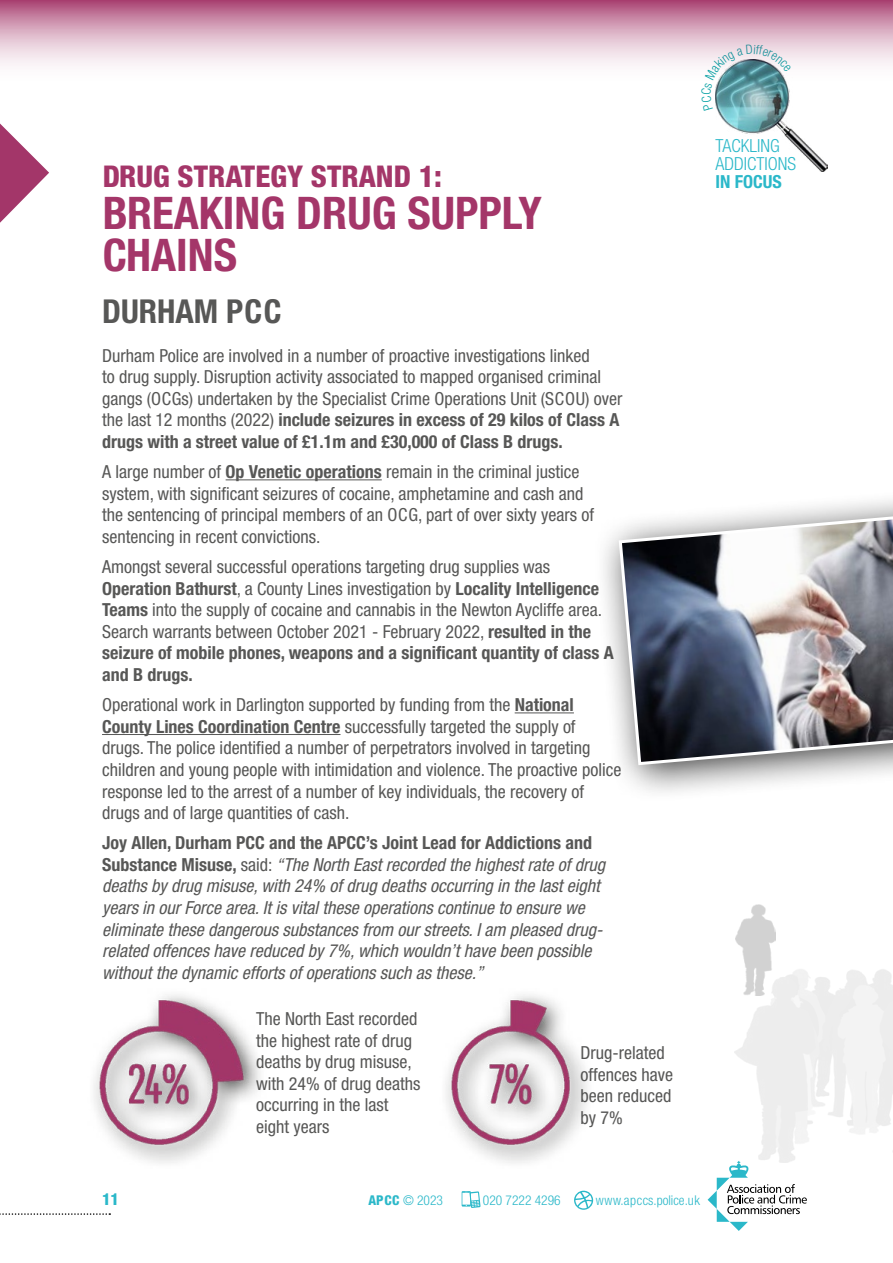
<style>
.page{position:relative;width:893px;height:1263px;background:#fff}
.page>*{position:absolute;margin:0;border:0;box-sizing:border-box;transform-origin:0 0}
.t1{font:700 condensed 45px/42px "Helvetica Neue LT Std";color:#a43669}
.PCC_Heading{font:700 condensed 33px "Helvetica Neue LT Std";color:#575756}
.t2{font:800 condensed 30px "Helvetica Neue LT Std";color:#a43669}
.body{font:condensed 18px/21.6px "Helvetica Neue LT Std";color:#575756}
.body-2{font:italic condensed 18px/21.6px "Helvetica Neue LT Std";color:#575756}
.t3{font:300 condensed 18px/18px "Helvetica Neue LT Std";color:#2bb8c9}
.t4{font:700 condensed 18px "Helvetica Neue LT Std";color:#2bb8c9}
.t5{font:800 condensed 16.5px "Helvetica Neue LT Std";color:#2bb8c9}
.t6{font:300 condensed 13.5px "Helvetica Neue LT Std";color:#2bb8c9}
.t7{font:300 condensed 13.5px "Helvetica Neue LT Std";letter-spacing:.02em;color:#2bb8c9}
.s1{font-weight:700}
.s2{font-weight:700;font-style:normal}
.s3{font-style:normal}
.s4{font-weight:800}
</style>
<div class="page">
<svg style="left:0;top:1213px;width:110px;height:2px"></svg>
<svg style="left:708px;top:1162px;width:99px;height:69px"></svg>
<svg style="left:574px;top:1191px;width:19px;height:19px"></svg>
<svg style="left:462px;top:1191px;width:19px;height:17px"></svg>
<img style="left:718px;top:111px;width:109px;height:60px">
<img style="left:736px;top:905px;width:40px;height:60px">
<img style="left:734px;top:965px;width:159px;height:197px">
<hr style="left:226px;top:479px;width:156px;height:1px;background:#575756">
<hr style="left:515px;top:712px;width:59px;height:1px;background:#575756">
<hr style="left:102px;top:734px;width:238px;height:1px;background:#575756">
<div style="left:593px;top:485px;width:300px;height:318px;background:#000;opacity:.75"></div>
<img style="left:617px;top:509px;width:276px;height:258px">
<img style="left:94px;top:995px;width:167px;height:168px">
<img style="left:446px;top:994px;width:142px;height:169px">
<svg style="left:0;top:124px;width:49px;height:99px"></svg>
<svg style="left:0;top:0;width:893px;height:66px;background:#d7a9bf"></svg>
<svg style="left:701px;top:44px;width:90px;height:67px"></svg>
<h3 class="t2" style="left:102px;top:158px;width:342px">DRUG STRATEGY STRAND 1:</h3>
<h1 class="t1" style="left:102px;top:192px;width:441px">BREAKING DRUG SUPPLY<br>CHAINS</h1>
<h3 class="PCC_Heading" style="left:102px;top:292px;width:181px">DURHAM PCC</h3>
<p class="body" style="left:102px;top:344px;width:522px">Durham Police are involved in a number of proactive investigations linked<br>to drug supply. Disruption activity associated to mapped organised criminal gangs (OCGs) undertaken by the Specialist Crime Operations Unit (SCOU) over the last 12 months (2022) <span class="s1">include seizures in excess of 29 kilos of Class A drugs with a street value of £1.1m and £30,000 of Class B drugs.</span></p>
<p class="body" style="left:102px;top:461px;width:494px">A large number of <span class="s1">Op Venetic operations</span> remain in the criminal justice system, with significant seizures of cocaine, amphetamine and cash and the sentencing of principal members of an OCG, part of over sixty years of sentencing in recent convictions.</p>
<p class="body" style="left:102px;top:556px;width:513px">Amongst several successful operations targeting drug supplies was <span class="s1">Operation Bathurst</span>, a County Lines investigation by <span class="s1">Locality Intelligence Teams</span> into the supply of cocaine and cannabis in the Newton Aycliffe area.<br>Search warrants between October 2021 - February 2022, <span class="s1">resulted in the seizure of mobile phones, weapons and a significant quantity of class A and B drugs.</span></p>
<p class="body" style="left:102px;top:694px;width:521px">Operational work in Darlington supported by funding from the <span class="s1">National County Lines Coordination Centre</span> successfully targeted the supply of drugs. The police identified a number of perpetrators involved in targeting children and young people with intimidation and violence. The proactive police response led to the arrest of a number of key individuals, the recovery of drugs and of large quantities of cash.</p>
<p class="body-2" style="left:102px;top:832px;width:505px"><span class="s2">Joy Allen, Durham PCC and the APCC’s Joint Lead for Addictions and Substance Misuse,</span> <span class="s3">said:</span> “The North East recorded the highest rate of drug deaths by drug misuse, with 24% of drug deaths occurring in the last eight years in our Force area. It is vital these operations continue to ensure we eliminate these dangerous substances from our streets. I am pleased drug&shy;related offences have reduced by 7%, which wouldn’t have been possible without the dynamic efforts of operations such as these.”</p>
<p class="body" style="left:256px;top:1008px;width:166px">The North East recorded the highest rate of drug deaths by drug misuse, with 24% of drug deaths occurring in the last eight years</p>
<p class="body" style="left:580px;top:1042px;width:94px">Drug-related offences have been reduced by 7%</p>
<p class="t3" style="left:715px;top:136px;width:82px">TACKLING<br>ADDICTIONS</p>
<p class="t4" style="left:715px;top:171px;width:68px">IN FOCUS</p>
<p class="t5" style="left:102px;top:1188px;width:19px">11</p>
<p class="t6" style="left:483px;top:1192px;width:79px">020 7222 4296</p>
<p class="t6" style="left:368px;top:1192px;width:76px"><span class="s4">APCC</span> © 2023</p>
<p class="t7" style="left:596px;top:1192px;width:106px">www.apccs.police.uk</p>
</div>
